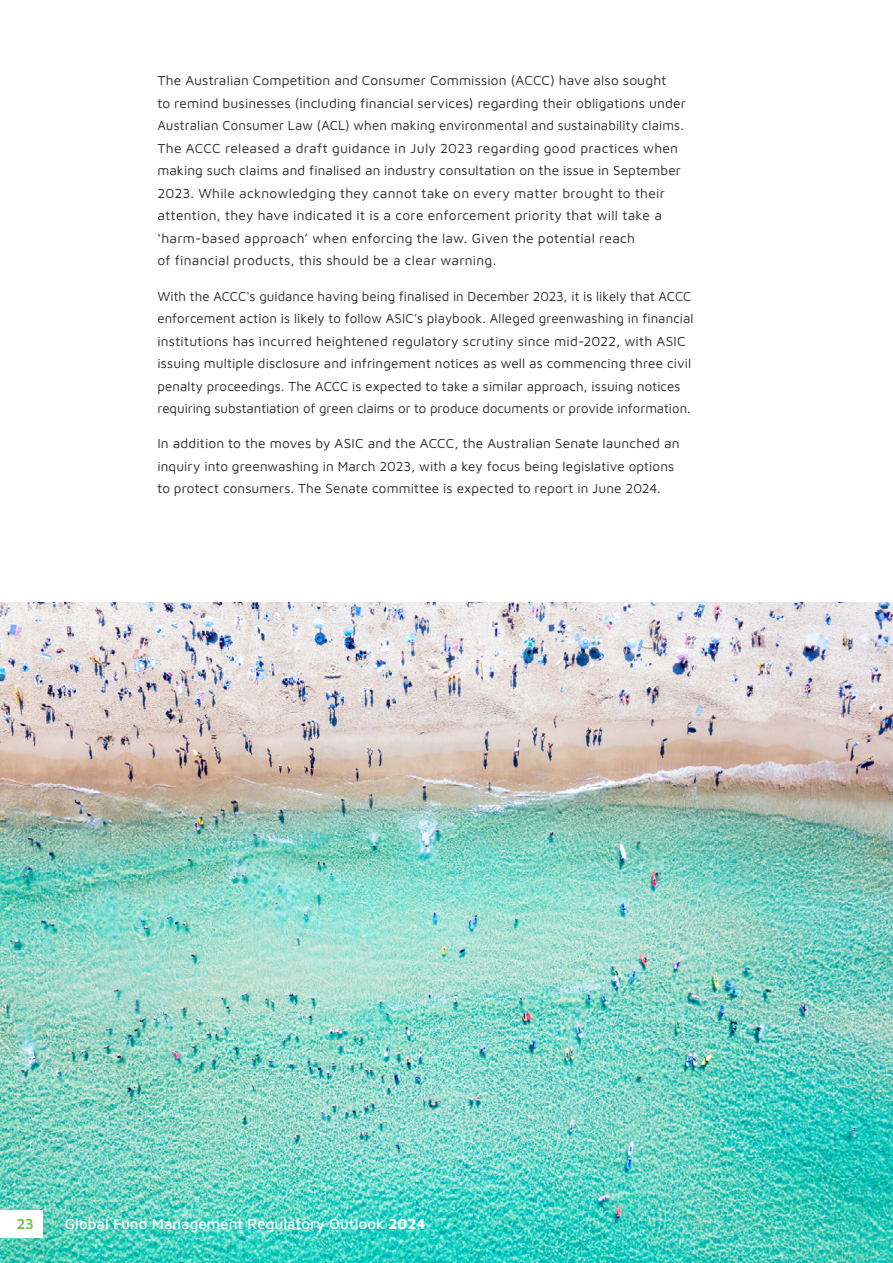
<style>
.page{position:relative;width:893px;height:1263px;background:#fff}
.page>*{position:absolute;margin:0;border:0;box-sizing:border-box;transform-origin:0 0}
.t1{font:500 15px "Maven Pro";letter-spacing:.005em;color:#fff}
.t2{font:600 15px "Maven Pro";color:#6cc24a}
.t3{font:13.5px/22.5px "Maven Pro";letter-spacing:.01em;color:#292929}
.s1{font-weight:700}
</style>
<div class="page">
<img style="left:0;top:602px;width:893px;height:660px">
<div style="left:0;top:1210px;width:43px;height:27px;background:#fff"></div>
<p class="t3" style="left:157px;top:69px;width:530px">The Australian Competition and Consumer Commission (ACCC) have also sought<br>to remind businesses (including financial services) regarding their obligations under Australian Consumer Law (ACL) when making environmental and sustainability claims.<br>The ACCC released a draft guidance in July 2023 regarding good practices when making such claims and finalised an industry consultation on the issue in September 2023. While acknowledging they cannot take on every matter brought to their attention, they have indicated it is a core enforcement priority that will take a ‘harm-based approach’ when enforcing the law. Given the potential reach<br>of financial products, this should be a clear warning.</p>
<p class="t3" style="left:157px;top:284px;width:538px">With the ACCC's guidance having being finalised in December 2023, it is likely that ACCC enforcement action is likely to follow ASIC’s playbook. Alleged greenwashing in financial institutions has incurred heightened regulatory scrutiny since mid-2022, with ASIC issuing multiple disclosure and infringement notices as well as commencing three civil penalty proceedings. The ACCC is expected to take a similar approach, issuing notices requiring substantiation of green claims or to produce documents or provide information.</p>
<p class="t3" style="left:157px;top:432px;width:524px">In addition to the moves by ASIC and the ACCC, the Australian Senate launched an inquiry into greenwashing in March 2023, with a key focus being legislative options to protect consumers. The Senate committee is expected to report in June 2024.</p>
<p class="t2" style="left:16px;top:1213px;width:19px">23</p>
<p class="t1" style="left:65px;top:1213px;width:362px">Global Fund Management Regulatory Outlook <span class="s1">2024</span></p>
</div>
